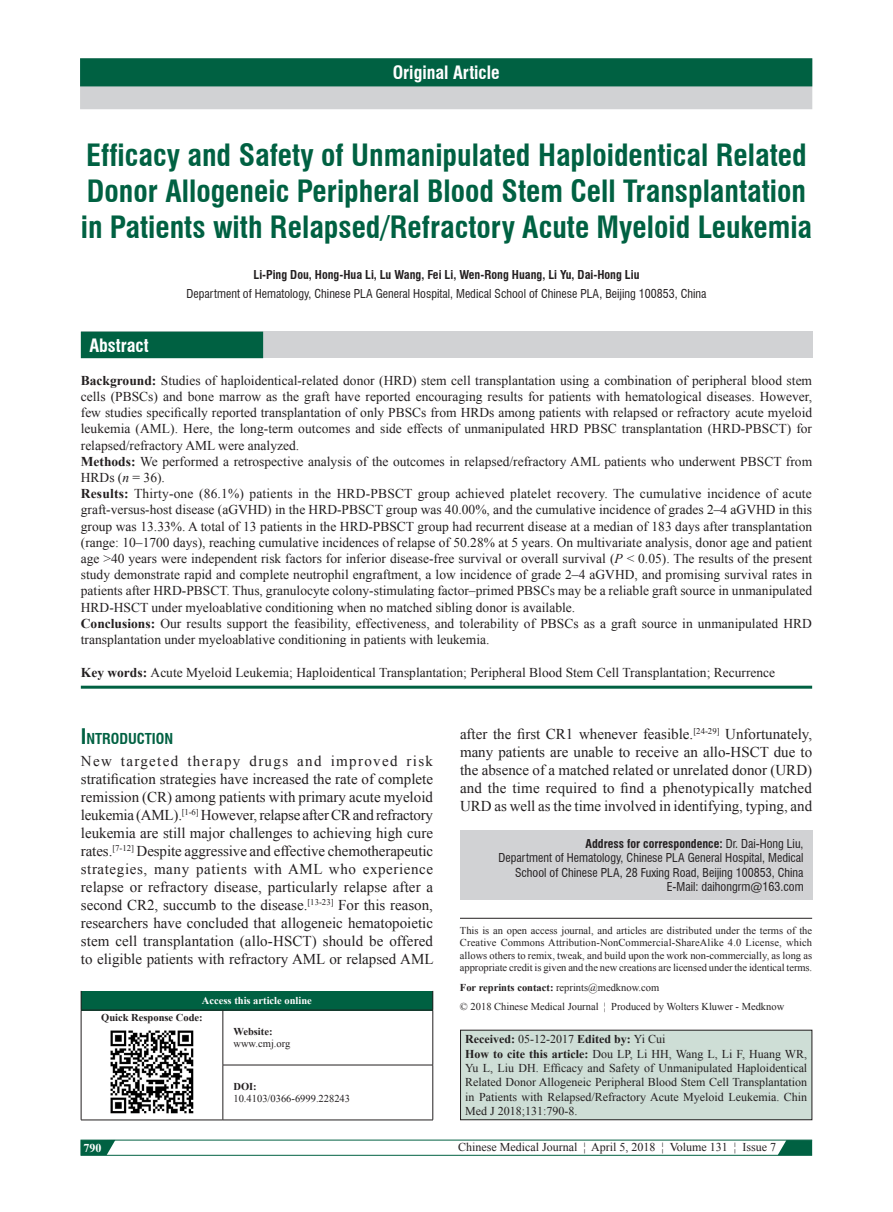
<style>
.page{position:relative;width:893px;height:1212px;background:#fff}
.page>*{position:absolute;margin:0;border:0;box-sizing:border-box;transform-origin:0 0}
.AT{font:700 condensed 30px/36px "Swiss 721 BT";color:#006142}
.AH{font:700 condensed 18px "Swiss 721 BT";color:#fff}
.ABSH{font:700 condensed 18px "Swiss 721 BT";color:#fff}
.TX{font:15px/18px "Times New Roman";color:#231f20;text-align:justify}
.t1{font:700 condensed 14.7px "Swiss 721 BT";color:#006142}
.ABS{font:13.5px/16.2px "Times New Roman";color:#231f20;text-align:justify}
.KWD{font:13.5px "Times New Roman";color:#231f20}
.HTC{font:12px/14.4px "Times New Roman";color:#231f20;text-align:justify}
.ADD{font:condensed 12px/14.4px "Swiss 721 BT";color:#231f20;text-align:right}
.AFF{font:condensed 12px "Swiss 721 BT";color:#231f20}
.AU{font:700 condensed 12px "Swiss 721 BT";color:#231f20}
.HIS{font:700 12px "Times New Roman";color:#231f20}
.t2{font:700 12px "Times New Roman";color:#fff}
.OS{font:10.5px/12.6px "Times New Roman";letter-spacing:-.005em;color:#231f20;text-align:justify}
.OS1{font:10.5px "Times New Roman";color:#231f20}
.Website{font:10.5px/12.6px "Times New Roman";color:#231f20}
.ATAO{font:700 10.5px "Times New Roman";color:#fff}
.QRC{font:700 10.5px "Times New Roman";color:#231f20}
.s1{font-weight:700}
.s2{font-style:italic}
.s3{font-size:21px}
.s4{font-weight:400}
</style>
<div class="page">
<svg style="left:81px;top:1140px;width:731px;height:16px"></svg>
<div style="left:80px;top:58px;width:732px;height:51px;background:#d1d2d4"></div>
<div style="left:81px;top:59px;width:730px;height:27px;background:#006142"></div>
<div style="left:80px;top:58px;width:732px;height:28px;border:2px solid #006142"></div>
<hr style="left:81px;top:686px;width:731px;height:3px;background:#006142">
<div style="left:81px;top:991px;width:352px;height:19px;background:#006142"></div>
<svg style="left:81px;top:991px;width:1px;height:19px"></svg>
<svg style="left:433px;top:991px;width:1px;height:19px"></svg>
<hr style="left:81px;top:1010px;width:1px;height:55px;background:#231f20">
<hr style="left:81px;top:1065px;width:1px;height:55px;background:#231f20">
<hr style="left:81px;top:1010px;width:142px;height:1px;background:#231f20">
<hr style="left:223px;top:1010px;width:1px;height:55px;background:#231f20">
<hr style="left:223px;top:1010px;width:210px;height:1px;background:#231f20">
<hr style="left:433px;top:1010px;width:1px;height:55px;background:#231f20">
<hr style="left:81px;top:1120px;width:142px;height:1px;background:#231f20">
<hr style="left:223px;top:1065px;width:1px;height:55px;background:#231f20">
<hr style="left:223px;top:1065px;width:210px;height:1px;background:#231f20">
<hr style="left:433px;top:1065px;width:1px;height:55px;background:#231f20">
<hr style="left:223px;top:1120px;width:210px;height:1px;background:#231f20">
<img style="left:110px;top:1030px;width:84px;height:84px">
<div style="left:460px;top:830px;width:352px;height:69px;background:#d1d2d4"></div>
<hr style="left:460px;top:918px;width:352px;height:1px;background:#231f20">
<div style="left:460px;top:1030px;width:352px;height:90px;background:#ceded6"></div>
<div style="left:460px;top:1030px;width:352px;height:90px;border:1px solid #231f20"></div>
<div style="left:81px;top:332px;width:731px;height:26px;background:#d1d2d4"></div>
<div style="left:81px;top:332px;width:182px;height:26px;background:#006142"></div>
<p class="AH" style="left:393px;top:62px;width:109px">Original Article</p>
<p class="AT" style="left:81px;top:137px;width:733px">Efficacy and Safety of Unmanipulated Haploidentical Related<br>Donor Allogeneic Peripheral Blood Stem Cell Transplantation in Patients with Relapsed/Refractory Acute Myeloid Leukemia</p>
<p class="AU" style="left:253px;top:267px;width:387px">Li‑Ping Dou, Hong‑Hua Li, Lu Wang, Fei Li, Wen‑Rong Huang, Li Yu, Dai‑Hong Liu</p>
<p class="AFF" style="left:186px;top:286px;width:521px">Department of Hematology, Chinese PLA General Hospital, Medical School of Chinese PLA, Beijing 100853, China</p>
<p class="ABSH" style="left:89px;top:334px;width:61px">Abstract</p>
<p class="ABS" style="left:81px;top:372px;width:733px"><span class="s1">Background:</span> Studies of haploidentical‑related donor (HRD) stem cell transplantation using a combination of peripheral blood stem cells (PBSCs) and bone marrow as the graft have reported encouraging results for patients with hematological diseases. However, few studies specifically reported transplantation of only PBSCs from HRDs among patients with relapsed or refractory acute myeloid leukemia (AML). Here, the long‑term outcomes and side effects of unmanipulated HRD PBSC transplantation (HRD‑PBSCT) for relapsed/refractory AML were analyzed.</p>
<p class="ABS" style="left:81px;top:453px;width:733px"><span class="s1">Methods:</span> We performed a retrospective analysis of the outcomes in relapsed/refractory AML patients who underwent PBSCT from<br>HRDs (<span class="s2">n</span> = 36).</p>
<p class="ABS" style="left:81px;top:485px;width:733px"><span class="s1">Results:</span> Thirty‑one (86.1%) patients in the HRD‑PBSCT group achieved platelet recovery. The cumulative incidence of acute graft‑versus‑host disease (aGVHD) in the HRD‑PBSCT group was 40.00%, and the cumulative incidence of grades 2–4 aGVHD in this group was 13.33%. A total of 13 patients in the HRD‑PBSCT group had recurrent disease at a median of 183 days after transplantation (range: 10–1700 days), reaching cumulative incidences of relapse of 50.28% at 5 years. On multivariate analysis, donor age and patient age &gt;40 years were independent risk factors for inferior disease‑free survival or overall survival (<span class="s2">P</span> &lt; 0.05). The results of the present study demonstrate rapid and complete neutrophil engraftment, a low incidence of grade 2–4 aGVHD, and promising survival rates in patients after HRD‑PBSCT. Thus, granulocyte colony‑stimulating factor–primed PBSCs may be a reliable graft source in unmanipulated HRD‑HSCT under myeloablative conditioning when no matched sibling donor is available.</p>
<p class="ABS" style="left:81px;top:615px;width:732px"><span class="s1">Conclusions:</span> Our results support the feasibility, effectiveness, and tolerability of PBSCs as a graft source in unmanipulated HRD transplantation under myeloablative conditioning in patients with leukemia.</p>
<p class="KWD" style="left:81px;top:663px;width:696px"><span class="s1">Key words:</span> Acute Myeloid Leukemia; Haploidentical Transplantation; Peripheral Blood Stem Cell Transplantation; Recurrence</p>
<h1 class="t1" style="left:81px;top:730px;width:94px"><span class="s3">I</span>NTRODUCTION</h1>
<p class="TX" style="left:81px;top:752px;width:354px">New targeted therapy drugs and improved risk stratification strategies have increased the rate of complete remission (CR) among patients with primary acute myeloid leukemia (AML).<sup>[1‑6]</sup> However, relapse after CR and refractory leukemia are still major challenges to achieving high cure rates.<sup>[7‑12]</sup> Despite aggressive and effective chemotherapeutic strategies, many patients with AML who experience relapse or refractory disease, particularly relapse after a second CR2, succumb to the disease.<sup>[13‑23]</sup> For this reason, researchers have concluded that allogeneic hematopoietic stem cell transplantation (allo‑HSCT) should be offered to eligible patients with refractory AML or relapsed AML</p>
<p class="ATAO" style="left:202px;top:993px;width:111px">Access this article online</p>
<p class="QRC" style="left:101px;top:1011px;width:103px">Quick Response Code:</p>
<p class="Website" style="left:233px;top:1025px;width:58px"><span class="s1">Website: </span>www.cmj.org</p>
<p class="Website" style="left:233px;top:1080px;width:118px"><span class="s1">DOI:<br></span>10.4103/0366-6999.228243</p>
<p class="TX" style="left:460px;top:724px;width:354px">after the first CR1 whenever feasible.<sup>[24‑29]</sup> Unfortunately, many patients are unable to receive an allo‑HSCT due to the absence of a matched related or unrelated donor (URD) and the time required to find a phenotypically matched URD as well as the time involved in identifying, typing, and</p>
<p class="ADD" style="left:499px;top:836px;width:307px"><span class="s1">Address for correspondence:</span> Dr. Dai‑Hong Liu,<br>Department of Hematology, Chinese PLA General Hospital, Medical School of Chinese PLA, 28 Fuxing Road, Beijing 100853, China E‑Mail: daihongrm@163.com</p>
<p class="OS" style="left:460px;top:923px;width:354px">This is an open access journal, and articles are distributed under the terms of the Creative Commons Attribution-NonCommercial-ShareAlike 4.0 License, which allows others to remix, tweak, and build upon the work non-commercially, as long as appropriate credit is given and the new creations are licensed under the identical terms.</p>
<p class="OS1" style="left:460px;top:980px;width:201px"><span class="s1">For reprints contact:</span> reprints@medknow.com</p>
<p class="OS1" style="left:460px;top:999px;width:326px">© 2018 Chinese Medical Journal ¦ Produced by Wolters Kluwer ‑ Medknow</p>
<p class="HIS" style="left:465px;top:1031px;width:202px">Received: <span class="s4">05‑12‑2017</span> Edited by: <span class="s4">Yi Cui</span></p>
<p class="HTC" style="left:465px;top:1046px;width:344px"><span class="s1">How to cite this article:</span> Dou LP, Li HH, Wang L, Li F, Huang WR, Yu L, Liu DH. Efficacy and Safety of Unmanipulated Haploidentical Related Donor Allogeneic Peripheral Blood Stem Cell Transplantation in Patients with Relapsed/Refractory Acute Myeloid Leukemia. Chin Med J 2018;131:790-8.</p>
<p class="t2" style="left:84px;top:1139px;width:19px">790</p>
<p class="HTC" style="left:458px;top:1140px;width:319px">Chinese Medical Journal ¦ April 5, 2018 ¦ Volume 131 ¦ Issue 7</p>
</div>
